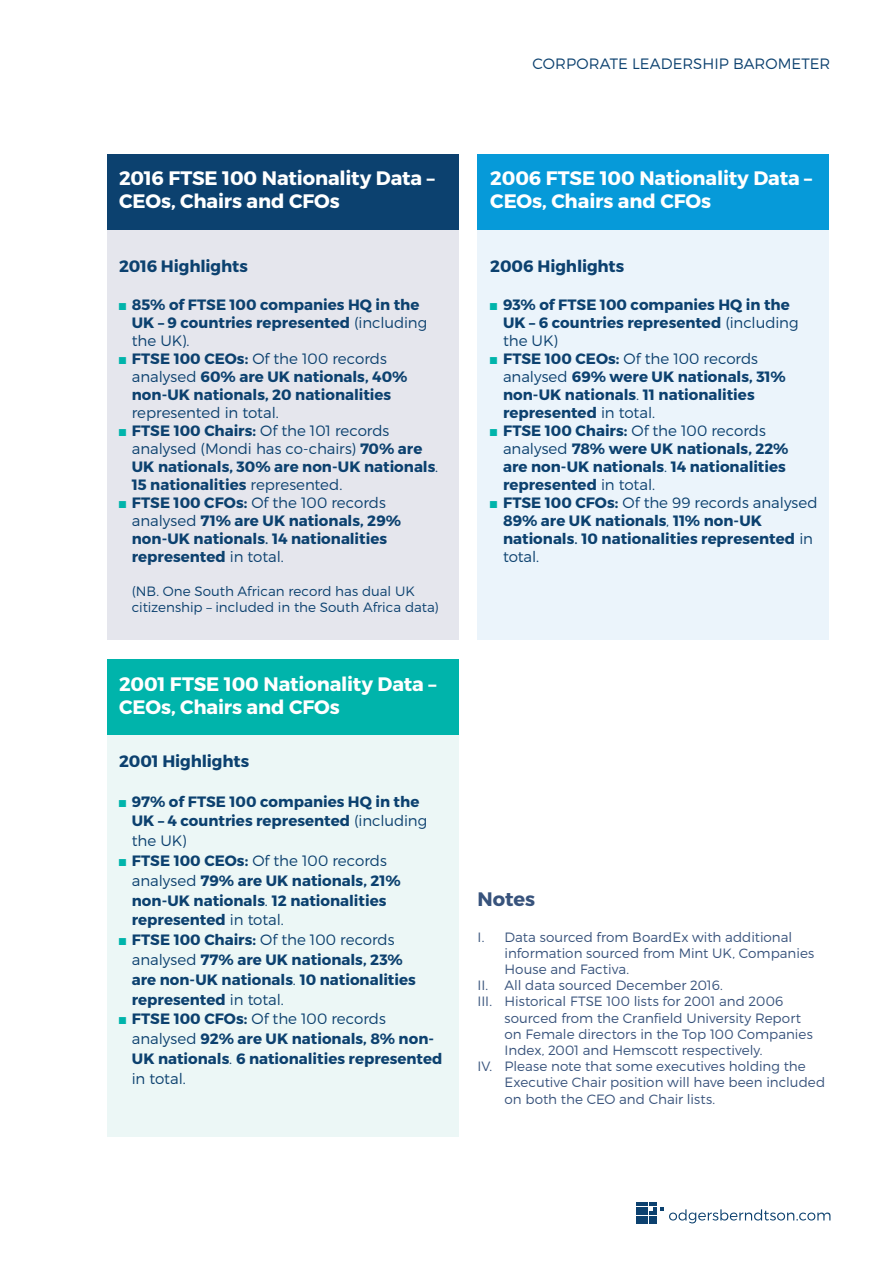
<style>
.page{position:relative;width:893px;height:1263px;background:#fff}
.page>*{position:absolute;margin:0;border:0;box-sizing:border-box;transform-origin:0 0}
.t1{font:700 19.5px/23.4px "Montserrat";letter-spacing:-.005em;color:#fff}
.t2{font:700 19.5px "Montserrat";letter-spacing:-.005em;color:#38537c}
.t3{font:700 16.5px "Montserrat";letter-spacing:-.01em;color:#0c416f}
.t4{font:700 15px/18px "Montserrat";color:#0c416f}
.t5{font:300 15px "Montserrat";color:#0c416f}
.t6{font:300 13.5px "Montserrat";color:#38537c}
.t7{font:300 13.5px/16.2px "Montserrat";color:#0c416f}
.s1{font-family:"Arial Narrow";font-weight:400;color:#00b4ab}
.s2{font-weight:300}
.s3{font-weight:400}
</style>
<div class="page">
<div style="left:107px;top:223px;width:351px;height:417px;background:#e5e6ed"></div>
<div style="left:107px;top:724px;width:351px;height:413px;background:#ecf7f6"></div>
<div style="left:477px;top:223px;width:352px;height:417px;background:#ebf4fb"></div>
<div style="left:107px;top:154px;width:351px;height:76px;background:#0c416f"></div>
<div style="left:107px;top:659px;width:351px;height:76px;background:#00b4ab"></div>
<div style="left:477px;top:154px;width:352px;height:76px;background:#069ad9"></div>
<svg style="left:669px;top:1209px;width:161px;height:14px"></svg>
<svg style="left:636px;top:1202px;width:27px;height:22px"></svg>
<p class="t5" style="left:532px;top:54px;width:299px">CORPORATE LEADERSHIP BAROMETER</p>
<h1 class="t1" style="left:119px;top:166px;width:317px">2016 FTSE 100 Nationality Data –<br>CEOs, Chairs and CFOs</h1>
<p class="t3" style="left:119px;top:256px;width:130px">2016 Highlights</p>
<p class="t4" style="left:132px;top:296px;width:297px;text-indent:-13px"><span class="s1">■</span> 85% of FTSE 100 companies HQ in the<br>UK – 9 countries represented <span class="s2">(including the UK).</span></p>
<p class="t4" style="left:132px;top:350px;width:277px;text-indent:-13px"><span class="s1">■</span> FTSE 100 CEOs: <span class="s2">Of the 100 records analysed</span> 60% are UK nationals, 40% non-UK nationals, 20 nationalities</p>
<p class="t5" style="left:132px;top:403px;width:148px">represented in total.</p>
<p class="t4" style="left:132px;top:422px;width:308px;text-indent:-13px"><span class="s1">■</span> FTSE 100 Chairs: <span class="s2">Of the 101 records analysed (Mondi has co-chairs)</span> 70% are UK nationals, 30% are non-UK nationals<span class="s2">.<br></span>15 nationalities <span class="s2">represented.</span></p>
<p class="t4" style="left:132px;top:494px;width:271px;text-indent:-13px"><span class="s1">■</span> FTSE 100 CFOs: <span class="s2">Of the 100 records analysed</span> 71% are UK nationals, 29% non-UK nationals<span class="s3">.</span> 14 nationalities represented <span class="s2">in total.</span></p>
<p class="t7" style="left:132px;top:583px;width:308px">(NB. One South African record has dual UK citizenship – included in the South Africa data)</p>
<h1 class="t1" style="left:119px;top:672px;width:319px">2001 FTSE 100 Nationality Data –<br>CEOs, Chairs and CFOs</h1>
<p class="t3" style="left:119px;top:751px;width:132px">2001 Highlights</p>
<p class="t4" style="left:132px;top:791px;width:297px;line-height:19.8px;text-indent:-13px"><span class="s1">■</span> 97% of FTSE 100 companies HQ in the<br>UK – 4 countries represented <span class="s2">(including the UK)</span></p>
<p class="t4" style="left:132px;top:851px;width:270px;line-height:19.8px;text-indent:-13px"><span class="s1">■</span> FTSE 100 CEOs: <span class="s2">Of the 100 records analysed</span> 79% are UK nationals, 21% non-UK nationals<span class="s2">.</span> 12 nationalities represented <span class="s2">in total.</span></p>
<p class="t4" style="left:132px;top:930px;width:286px;line-height:19.8px;text-indent:-13px"><span class="s1">■</span> FTSE 100 Chairs: <span class="s2">Of the 100 records analysed</span> 77% are UK nationals, 23% are non-UK nationals<span class="s2">.</span> 10 nationalities represented <span class="s2">in total.</span></p>
<p class="t4" style="left:132px;top:1009px;width:312px;line-height:19.8px;text-indent:-13px"><span class="s1">■</span> FTSE 100 CFOs: <span class="s2">Of the 100 records analysed</span> 92% are UK nationals, 8% non-<br>UK nationals<span class="s2">.</span> 6 nationalities represented <span class="s2">in total.</span></p>
<h1 class="t1" style="left:490px;top:166px;width:323px">2006 FTSE 100 Nationality Data –<br>CEOs, Chairs and CFOs</h1>
<p class="t3" style="left:490px;top:256px;width:136px">2006 Highlights</p>
<p class="t4" style="left:503px;top:296px;width:297px;text-indent:-13px"><span class="s1">■</span> 93% of FTSE 100 companies HQ in the<br>UK – 6 countries represented <span class="s2">(including the UK)</span></p>
<p class="t4" style="left:503px;top:350px;width:284px;text-indent:-13px"><span class="s1">■</span> FTSE 100 CEOs: <span class="s2">Of the 100 records analysed</span> 69% were UK nationals, 31% non-UK nationals<span class="s2">.</span> 11 nationalities represented <span class="s2">in total.</span></p>
<p class="t4" style="left:503px;top:422px;width:287px;text-indent:-13px"><span class="s1">■</span> FTSE 100 Chairs: <span class="s2">Of the 100 records analysed</span> 78% were UK nationals, 22% are non-UK nationals<span class="s2">.</span> 14 nationalities represented <span class="s2">in total.</span></p>
<p class="t4" style="left:503px;top:494px;width:316px;text-indent:-13px"><span class="s1">■</span> FTSE 100 CFOs: <span class="s2">Of the 99 records analysed<br></span>89% are UK nationals<span class="s2">,</span> 11% non-UK nationals<span class="s3">.</span> 10 nationalities represented <span class="s2">in total.</span></p>
<h1 class="t2" style="left:477px;top:886px;width:59px">Notes</h1>
<p class="t6" style="left:477px;top:928px;width:316px">I. Data sourced from BoardEx with additional</p>
<p class="t6" style="left:504px;top:945px;width:311px">information sourced from Mint UK, Companies</p>
<p class="t6" style="left:504px;top:961px;width:126px">House and Factiva.</p>
<p class="t6" style="left:477px;top:977px;width:247px">II. All data sourced December 2016.</p>
<p class="t6" style="left:477px;top:993px;width:307px">III. Historical FTSE 100 lists for 2001 and 2006</p>
<p class="t6" style="left:504px;top:1009px;width:298px">sourced from the Cranfield University Report</p>
<p class="t6" style="left:504px;top:1026px;width:310px">on Female directors in the Top 100 Companies</p>
<p class="t6" style="left:504px;top:1042px;width:260px">Index, 2001 and Hemscott respectively.</p>
<p class="t6" style="left:477px;top:1058px;width:330px">IV. Please note that some executives holding the</p>
<p class="t6" style="left:504px;top:1074px;width:322px">Executive Chair position will have been included</p>
<p class="t6" style="left:504px;top:1090px;width:212px">on both the CEO and Chair lists.</p>
</div>
